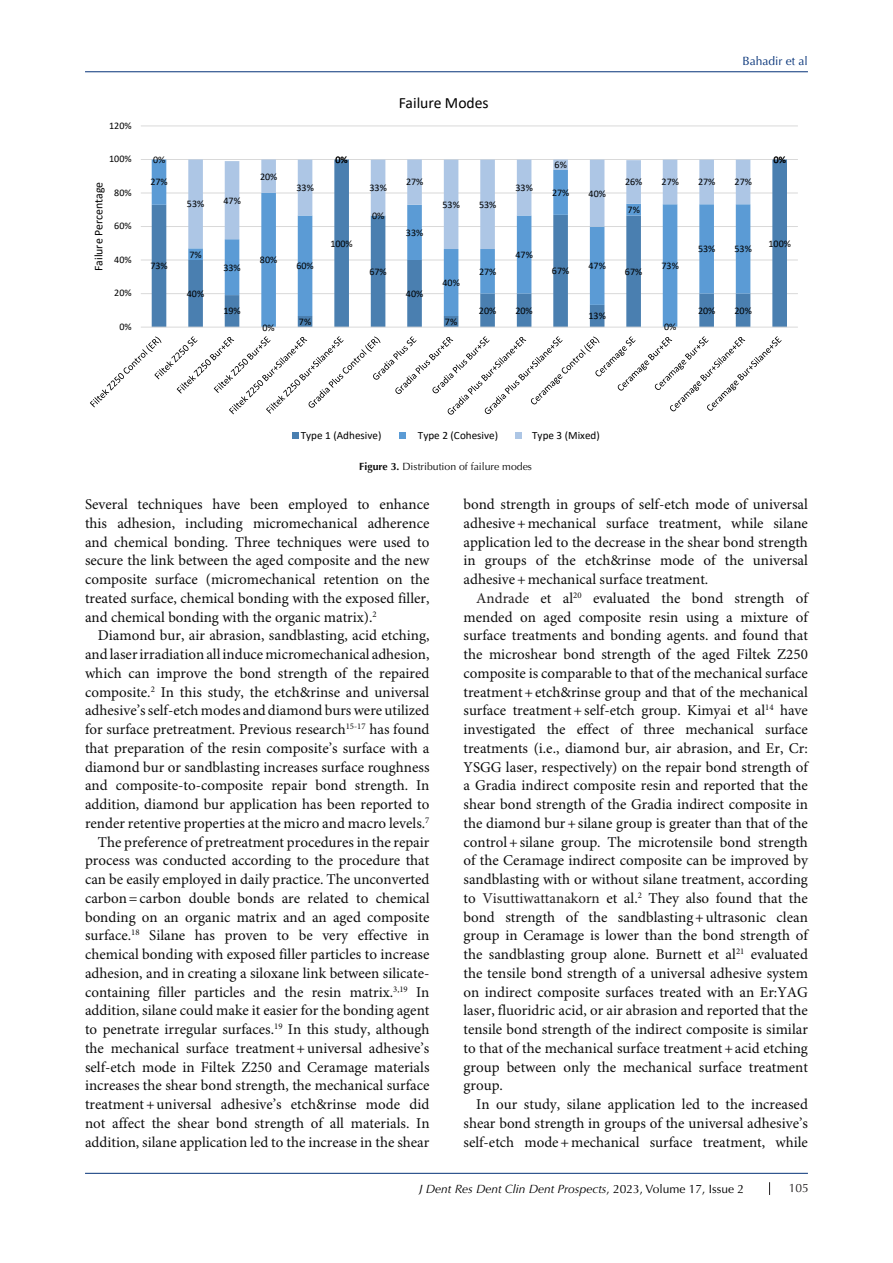
<style>
.page{position:relative;width:893px;height:1263px;background:#fff}
.page>*{position:absolute;margin:0;border:0;box-sizing:border-box;transform-origin:0 0}
.t1{font:15.75px "Calibri";color:#000}
.t2{font:15px/18.8px "Minion Pro";color:#0d0d0d;text-align:justify}
.t3{font:italic 12px "Optima LT Std";color:#000}
.t4{font:12px "Optima LT Std";color:#053278}
.t5{font:12px "Optima LT Std";color:#231f20}
.t6{font:11.85px "Calibri";color:#000}
.t7{font:11.1px "Calibri";letter-spacing:.005em;color:#000}
.t8{font:10.5px "Optima LT Std";color:#0d0d0d}
.t9{font:10.05px "Calibri";color:#000}
.s1{font-weight:700}
.s2{color:#231f20}
.s3{font-style:normal}
</style>
<div class="page">
<hr style="left:85px;top:71px;width:723px;height:1px;background:#053278">
<hr style="left:85px;top:1173px;width:723px;height:1px;background:#053278">
<svg style="left:769px;top:1182px;width:1px;height:13px"></svg>
<svg style="left:90px;top:125px;width:708px;height:314px"></svg>
<p class="t4" style="left:743px;top:54px;width:67px">Bahadir et al</p>
<p class="t1" style="left:399px;top:92px;width:91px">Failure Modes</p>
<p class="t9" style="left:109px;top:118px;width:24px">120%</p>
<p class="t9" style="left:109px;top:152px;width:24px">100%</p>
<p class="t9" style="left:153px;top:152px;width:14px">0%</p>
<p class="t9" style="left:336px;top:152px;width:14px">0%</p>
<p class="t9" style="left:555px;top:158px;width:14px">6%</p>
<p class="t9" style="left:774px;top:152px;width:14px">0%</p>
<p class="t6" style="left:90px;top:271px;width:91px;rotate:-90deg">Failure Percentage</p>
<p class="t9" style="left:114px;top:185px;width:19px">80%</p>
<p class="t9" style="left:114px;top:219px;width:19px">60%</p>
<p class="t9" style="left:114px;top:253px;width:19px">40%</p>
<p class="t9" style="left:150px;top:175px;width:19px">27%</p>
<p class="t9" style="left:150px;top:259px;width:19px">73%</p>
<p class="t9" style="left:187px;top:197px;width:19px">53%</p>
<p class="t9" style="left:189px;top:247px;width:14px">7%</p>
<p class="t9" style="left:223px;top:193px;width:19px">47%</p>
<p class="t9" style="left:223px;top:260px;width:19px">33%</p>
<p class="t9" style="left:260px;top:169px;width:19px">20%</p>
<p class="t9" style="left:260px;top:253px;width:19px">80%</p>
<p class="t9" style="left:296px;top:181px;width:19px">33%</p>
<p class="t9" style="left:296px;top:259px;width:19px">60%</p>
<p class="t9" style="left:330px;top:236px;width:24px">100%</p>
<p class="t9" style="left:369px;top:181px;width:19px">33%</p>
<p class="t9" style="left:372px;top:208px;width:14px">0%</p>
<p class="t9" style="left:369px;top:264px;width:19px">67%</p>
<p class="t9" style="left:406px;top:175px;width:19px">27%</p>
<p class="t9" style="left:406px;top:225px;width:19px">33%</p>
<p class="t9" style="left:443px;top:197px;width:19px">53%</p>
<p class="t9" style="left:479px;top:197px;width:19px">53%</p>
<p class="t9" style="left:479px;top:264px;width:19px">27%</p>
<p class="t9" style="left:516px;top:181px;width:19px">33%</p>
<p class="t9" style="left:515px;top:248px;width:19px">47%</p>
<p class="t9" style="left:552px;top:185px;width:19px">27%</p>
<p class="t9" style="left:589px;top:186px;width:19px">40%</p>
<p class="t9" style="left:552px;top:264px;width:19px">67%</p>
<p class="t9" style="left:588px;top:259px;width:19px">47%</p>
<p class="t9" style="left:625px;top:175px;width:19px">26%</p>
<p class="t9" style="left:662px;top:175px;width:19px">27%</p>
<p class="t9" style="left:698px;top:175px;width:19px">27%</p>
<p class="t9" style="left:735px;top:175px;width:19px">27%</p>
<p class="t9" style="left:628px;top:203px;width:14px">7%</p>
<p class="t9" style="left:625px;top:264px;width:19px">67%</p>
<p class="t9" style="left:661px;top:259px;width:19px">73%</p>
<p class="t9" style="left:698px;top:242px;width:19px">53%</p>
<p class="t9" style="left:735px;top:242px;width:19px">53%</p>
<p class="t9" style="left:768px;top:236px;width:24px">100%</p>
<p class="t9" style="left:442px;top:276px;width:19px">40%</p>
<p class="t9" style="left:114px;top:286px;width:19px">20%</p>
<p class="t9" style="left:187px;top:287px;width:19px">40%</p>
<p class="t9" style="left:406px;top:287px;width:19px">40%</p>
<p class="t9" style="left:119px;top:320px;width:14px">0%</p>
<p class="t9" style="left:223px;top:304px;width:19px">19%</p>
<p class="t9" style="left:262px;top:320px;width:14px">0%</p>
<p class="t9" style="left:299px;top:315px;width:14px">7%</p>
<p class="t9" style="left:445px;top:315px;width:14px">7%</p>
<p class="t9" style="left:479px;top:303px;width:19px">20%</p>
<p class="t9" style="left:515px;top:303px;width:19px">20%</p>
<p class="t9" style="left:588px;top:309px;width:19px">13%</p>
<p class="t9" style="left:664px;top:320px;width:14px">0%</p>
<p class="t9" style="left:698px;top:303px;width:19px">20%</p>
<p class="t9" style="left:734px;top:303px;width:19px">20%</p>
<p class="t7" style="left:301px;top:427px;width:82px">Type 1 (Adhesive)</p>
<p class="t7" style="left:418px;top:427px;width:82px">Type 2 (Cohesive)</p>
<p class="t7" style="left:532px;top:427px;width:69px">Type 3 (Mixed)</p>
<p class="t8" style="left:359px;top:460px;width:174px"><span class="s1">Figure 3.</span> Distribution of failure modes</p>
<p class="t2" style="left:85px;top:496px;width:346px">Several techniques have been employed to enhance this adhesion, including micromechanical adherence and chemical bonding. Three techniques were used to secure the link between the aged composite and the new composite surface (micromechanical retention on the treated surface, chemical bonding with the exposed filler, and chemical bonding with the organic matrix).<sup>2</sup></p>
<p class="t2" style="left:85px;top:627px;width:346px;text-indent:13px">Diamond bur, air abrasion, sandblasting, acid etching, and laser irradiation all induce micromechanical adhesion, which can improve the bond strength of the repaired composite.<sup>2</sup> In this study, the etch&amp;rinse and universal adhesive’s self-etch modes and diamond burs were utilized for surface pretreatment. Previous research<sup>15-17</sup> has found that preparation of the resin composite’s surface with a diamond bur or sandblasting increases surface roughness and composite-to-composite repair bond strength. In addition, diamond bur application has been reported to render retentive properties at the micro and macro levels.<sup>7</sup></p>
<p class="t2" style="left:85px;top:833px;width:346px;text-indent:13px">The preference of pretreatment procedures in the repair process was conducted according to the procedure that can be easily employed in daily practice. The unconverted carbon=carbon double bonds are related to chemical bonding on an organic matrix and an aged composite surface.<sup>18</sup> Silane has proven to be very effective in chemical bonding with exposed filler particles to increase adhesion, and in creating a siloxane link between silicate&shy;containing filler particles and the resin matrix.<sup>3,19</sup> In addition, silane could make it easier for the bonding agent to penetrate irregular surfaces.<sup>19</sup> In this study, although the mechanical surface treatment+universal adhesive’s self-etch mode in Filtek Z250 and Ceramage materials increases the shear bond strength, the mechanical surface treatment+universal adhesive’s etch&amp;rinse mode did not affect the shear bond strength of all materials. In addition, silane application led to the increase in the shear</p>
<p class="t2" style="left:463px;top:496px;width:346px">bond strength in groups of self-etch mode of universal adhesive+mechanical surface treatment, while silane application led to the decrease in the shear bond strength in groups of the etch&amp;rinse mode of the universal adhesive+mechanical surface treatment.</p>
<p class="t2" style="left:463px;top:589px;width:346px;text-indent:13px"><span class="s2">Andrade</span> et al<sup>20</sup> evaluated the bond strength of mended on aged composite resin using a mixture of surface treatments and bonding agents. and found that the microshear bond strength of the aged Filtek Z250 composite is comparable to that of the mechanical surface treatment+etch&amp;rinse group and that of the mechanical surface treatment+self-etch group. Kimyai et al<sup>14</sup> have investigated the effect of three mechanical surface treatments (i.e., diamond bur, air abrasion, and Er, Cr:<br>YSGG laser, respectively) on the repair bond strength of a Gradia indirect composite resin and reported that the shear bond strength of the Gradia indirect composite in the diamond bur+silane group is greater than that of the control+silane group. The microtensile bond strength of the Ceramage indirect composite can be improved by sandblasting with or without silane treatment, according to <span class="s2">Visuttiwattanakorn</span> et al.<sup>2</sup> They also found that the bond strength of the sandblasting+ultrasonic clean group in Ceramage is lower than the bond strength of the sandblasting group alone. Burnett et al<sup>21</sup> evaluated the tensile bond strength of a universal adhesive system on indirect composite surfaces treated with an Er:YAG laser, fluoridric acid, or air abrasion and reported that the tensile bond strength of the indirect composite is similar to that of the mechanical surface treatment+acid etching group between only the mechanical surface treatment group.</p>
<p class="t2" style="left:463px;top:1096px;width:346px;text-indent:13px">In our study, silane application led to the increased shear bond strength in groups of the universal adhesive’s self-etch mode+mechanical surface treatment, while</p>
<p class="t3" style="left:419px;top:1181px;width:326px">J Dent Res Dent Clin Dent Prospects<span class="s3">, 2023, Volume 17, Issue 2</span></p>
<p class="t5" style="left:789px;top:1181px;width:22px">105</p>
</div>
